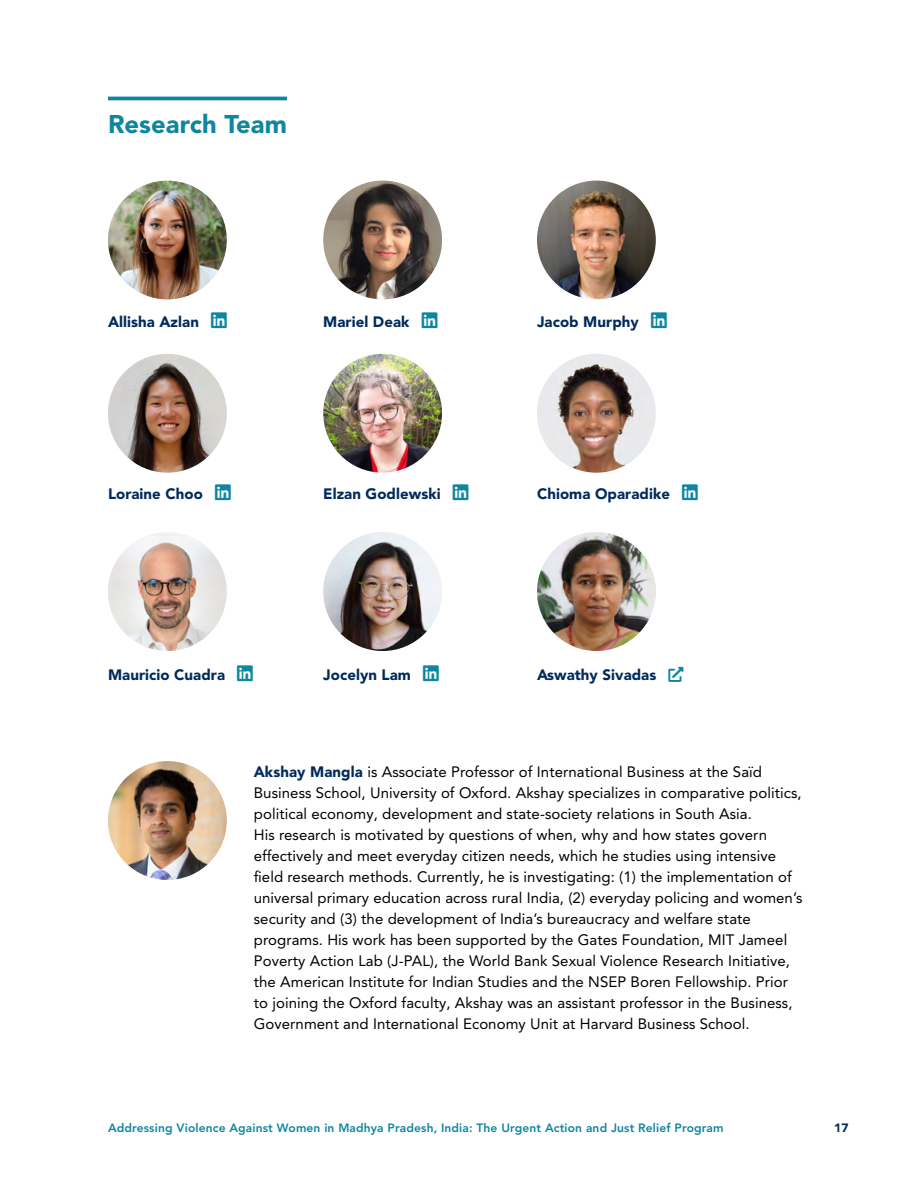
<style>
.page{position:relative;width:918px;height:1188px;background:#fff}
.page>*{position:absolute;margin:0;border:0;box-sizing:border-box;transform-origin:0 0}
.t1{font:900 25.5px "Avenir LT Pro";letter-spacing:.005em;color:#0f86a0}
.t2{font:15px/21px "Avenir LT Pro";letter-spacing:.005em;color:#000}
.t3{font:900 15px "Avenir LT Pro";letter-spacing:.005em;color:#002a5c}
.t4{font:800 12px "Avenir LT Pro";letter-spacing:.01em;color:#0f86a0}
.t5{font:900 12px "Avenir LT Pro";color:#002a5c}
.s1{font-weight:900;color:#002a5c}
</style>
<div class="page">
<hr style="left:108px;top:97px;width:179px;height:3px;background:#0f86a0">
<img style="left:108px;top:181px;width:119px;height:118px;border-radius:59px">
<img style="left:108px;top:354px;width:119px;height:119px;border-radius:59px">
<img style="left:108px;top:536px;width:119px;height:115px">
<img style="left:323px;top:181px;width:119px;height:118px;border-radius:59px">
<img style="left:323px;top:354px;width:119px;height:119px;border-radius:59px">
<img style="left:323px;top:532px;width:119px;height:119px;border-radius:59px">
<img style="left:537px;top:181px;width:119px;height:118px;border-radius:59px">
<img style="left:537px;top:354px;width:118px;height:119px">
<img style="left:537px;top:532px;width:119px;height:119px;border-radius:59px">
<img style="left:108px;top:761px;width:119px;height:119px;border-radius:59px">
<h1 class="t1" style="left:108px;top:108px;width:180px">Research Team</h1>
<p class="t3" style="left:108px;top:313px;width:92px">Allisha Azlan</p>
<p class="t3" style="left:323px;top:313px;width:88px">Mariel Deak</p>
<p class="t3" style="left:537px;top:313px;width:103px">Jacob Murphy</p>
<p class="t3" style="left:108px;top:485px;width:96px">Loraine Choo</p>
<p class="t3" style="left:323px;top:485px;width:119px">Elzan Godlewski</p>
<p class="t3" style="left:537px;top:485px;width:135px">Chioma Oparadike</p>
<p class="t3" style="left:108px;top:666px;width:119px">Mauricio Cuadra</p>
<p class="t3" style="left:323px;top:666px;width:89px">Jocelyn Lam</p>
<p class="t3" style="left:537px;top:666px;width:121px">Aswathy Sivadas</p>
<p class="t2" style="left:254px;top:762px;width:550px"><span class="s1">Akshay Mangla</span> is Associate Professor of International Business at the Saïd Business School, University of Oxford. Akshay specializes in comparative politics, political economy, development and state-society relations in South Asia.<br>His research is motivated by questions of when, why and how states govern effectively and meet everyday citizen needs, which he studies using intensive field research methods. Currently, he is investigating: (1) the implementation of universal primary education across rural India, (2) everyday policing and women’s security and (3) the development of India’s bureaucracy and welfare state programs. His work has been supported by the Gates Foundation, MIT Jameel Poverty Action Lab (J-PAL), the World Bank Sexual Violence Research Initiative, the American Institute for Indian Studies and the NSEP Boren Fellowship. Prior to joining the Oxford faculty, Akshay was an assistant professor in the Business, Government and International Economy Unit at Harvard Business School.</p>
<p class="t4" style="left:108px;top:1121px;width:617px">Addressing Violence Against Women in Madhya Pradesh, India: The Urgent Action and Just Relief Program</p>
<p class="t5" style="left:834px;top:1120px;width:16px">17</p>
</div>
